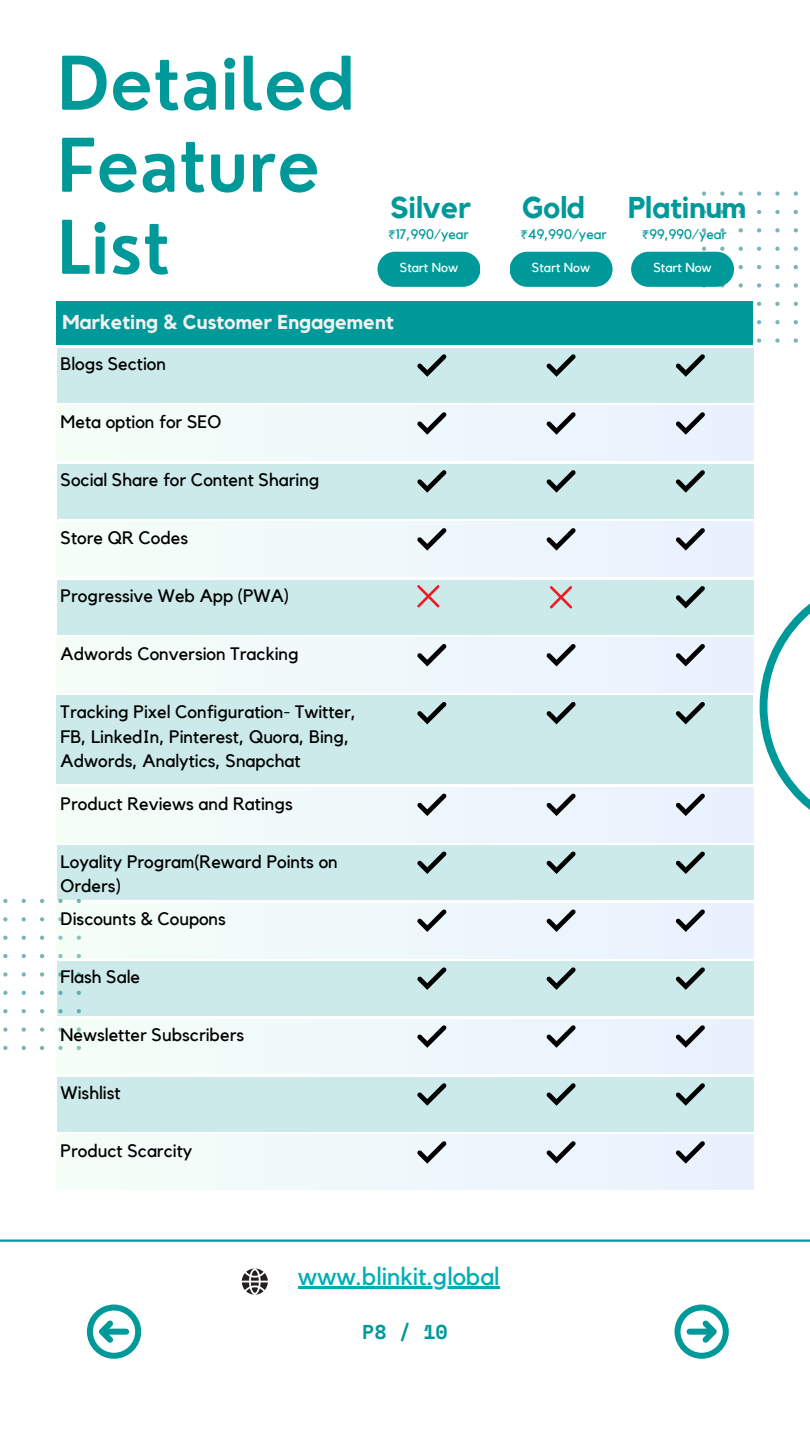
<style>
.page{position:relative;width:810px;height:1440px;background:#fff}
.page>*{position:absolute;margin:0;border:0;box-sizing:border-box;transform-origin:0 0}
.t1{font:600 72.1px/82px "Nourd";color:#099}
.t2{font:700 30px "Kollektif";color:#099}
.t3{font:25px "Kollektif";color:#00adb5}
.t4{font:700 20px "Kollektif";color:#f1f1f1}
.t5{font:700 20px "Space Mono";color:#099}
.t6{font:18px/24.8px "Kollektif";color:#000}
.t7{font:13.9px "Kollektif";color:#099}
.t8{font:13px "Kollektif";color:#fff}
.s1{font-family:"Noto Sans Gurmukhi"}
</style>
<div class="page">
<svg style="left:3px;top:1046px;width:4px;height:4px"></svg>
<svg style="left:3px;top:1027px;width:4px;height:5px"></svg>
<svg style="left:3px;top:1009px;width:4px;height:4px"></svg>
<svg style="left:3px;top:991px;width:4px;height:4px"></svg>
<svg style="left:3px;top:972px;width:4px;height:5px"></svg>
<svg style="left:3px;top:954px;width:4px;height:4px"></svg>
<svg style="left:3px;top:936px;width:4px;height:4px"></svg>
<svg style="left:3px;top:917px;width:4px;height:4px"></svg>
<svg style="left:3px;top:899px;width:4px;height:4px"></svg>
<svg style="left:22px;top:1046px;width:4px;height:4px"></svg>
<svg style="left:22px;top:1027px;width:4px;height:5px"></svg>
<svg style="left:22px;top:1009px;width:4px;height:4px"></svg>
<svg style="left:22px;top:991px;width:4px;height:4px"></svg>
<svg style="left:22px;top:972px;width:4px;height:5px"></svg>
<svg style="left:22px;top:954px;width:4px;height:4px"></svg>
<svg style="left:22px;top:936px;width:4px;height:4px"></svg>
<svg style="left:22px;top:917px;width:4px;height:4px"></svg>
<svg style="left:22px;top:899px;width:4px;height:4px"></svg>
<svg style="left:40px;top:1046px;width:4px;height:4px"></svg>
<svg style="left:40px;top:1027px;width:4px;height:5px"></svg>
<svg style="left:40px;top:1009px;width:4px;height:4px"></svg>
<svg style="left:40px;top:991px;width:4px;height:4px"></svg>
<svg style="left:40px;top:972px;width:4px;height:5px"></svg>
<svg style="left:40px;top:954px;width:4px;height:4px"></svg>
<svg style="left:40px;top:936px;width:4px;height:4px"></svg>
<svg style="left:40px;top:917px;width:4px;height:4px"></svg>
<svg style="left:40px;top:899px;width:4px;height:4px"></svg>
<svg style="left:58px;top:900px;width:5px;height:3px"></svg>
<svg style="left:77px;top:900px;width:4px;height:3px"></svg>
<svg style="left:702px;top:247px;width:4px;height:4px"></svg>
<svg style="left:702px;top:228px;width:4px;height:4px"></svg>
<svg style="left:702px;top:210px;width:4px;height:4px"></svg>
<svg style="left:702px;top:191px;width:4px;height:5px"></svg>
<svg style="left:720px;top:247px;width:5px;height:4px"></svg>
<svg style="left:720px;top:228px;width:5px;height:4px"></svg>
<svg style="left:720px;top:210px;width:5px;height:4px"></svg>
<svg style="left:720px;top:191px;width:5px;height:5px"></svg>
<svg style="left:739px;top:283px;width:4px;height:5px"></svg>
<svg style="left:739px;top:265px;width:4px;height:4px"></svg>
<svg style="left:739px;top:247px;width:4px;height:4px"></svg>
<svg style="left:739px;top:228px;width:4px;height:4px"></svg>
<svg style="left:739px;top:210px;width:4px;height:4px"></svg>
<svg style="left:739px;top:191px;width:4px;height:5px"></svg>
<svg style="left:757px;top:338px;width:4px;height:5px"></svg>
<svg style="left:757px;top:320px;width:4px;height:4px"></svg>
<svg style="left:757px;top:302px;width:4px;height:4px"></svg>
<svg style="left:757px;top:283px;width:4px;height:5px"></svg>
<svg style="left:757px;top:265px;width:4px;height:4px"></svg>
<svg style="left:757px;top:247px;width:4px;height:4px"></svg>
<svg style="left:757px;top:228px;width:4px;height:4px"></svg>
<svg style="left:757px;top:210px;width:4px;height:4px"></svg>
<svg style="left:757px;top:191px;width:4px;height:5px"></svg>
<svg style="left:775px;top:338px;width:5px;height:5px"></svg>
<svg style="left:775px;top:320px;width:5px;height:4px"></svg>
<svg style="left:775px;top:302px;width:5px;height:4px"></svg>
<svg style="left:775px;top:283px;width:5px;height:5px"></svg>
<svg style="left:775px;top:265px;width:5px;height:4px"></svg>
<svg style="left:775px;top:247px;width:5px;height:4px"></svg>
<svg style="left:775px;top:228px;width:5px;height:4px"></svg>
<svg style="left:775px;top:210px;width:5px;height:4px"></svg>
<svg style="left:775px;top:191px;width:5px;height:5px"></svg>
<svg style="left:794px;top:338px;width:4px;height:5px"></svg>
<svg style="left:794px;top:320px;width:4px;height:4px"></svg>
<svg style="left:794px;top:302px;width:4px;height:4px"></svg>
<svg style="left:794px;top:283px;width:4px;height:5px"></svg>
<svg style="left:794px;top:265px;width:4px;height:4px"></svg>
<svg style="left:794px;top:247px;width:4px;height:4px"></svg>
<svg style="left:794px;top:228px;width:4px;height:4px"></svg>
<svg style="left:794px;top:210px;width:4px;height:4px"></svg>
<svg style="left:794px;top:191px;width:4px;height:5px"></svg>
<hr style="left:0;top:1240px;width:810px;height:2px;background:#099">
<svg style="left:675px;top:1305px;width:54px;height:54px"></svg>
<svg style="left:87px;top:1305px;width:54px;height:54px"></svg>
<svg style="left:760px;top:603px;width:50px;height:207px"></svg>
<div style="left:57px;top:301px;width:696px;height:44px;background:#099"></div>
<div style="left:377px;top:252px;width:103px;height:35px;background:#099;border-radius:18px"></div>
<div style="left:57px;top:348px;width:696px;height:55px;background:#cceaea"></div>
<svg style="left:417px;top:354px;width:29px;height:23px"></svg>
<svg style="left:546px;top:354px;width:30px;height:23px"></svg>
<svg style="left:676px;top:354px;width:29px;height:23px"></svg>
<div style="left:510px;top:252px;width:103px;height:35px;background:#099;border-radius:18px"></div>
<div style="left:631px;top:252px;width:103px;height:35px;background:#099;border-radius:18px"></div>
<div style="left:57px;top:406px;width:696px;height:55px;background:#eff8fa"></div>
<svg style="left:417px;top:412px;width:29px;height:23px"></svg>
<svg style="left:546px;top:412px;width:30px;height:23px"></svg>
<svg style="left:676px;top:412px;width:29px;height:23px"></svg>
<div style="left:57px;top:464px;width:696px;height:55px;background:#cceaea"></div>
<svg style="left:417px;top:470px;width:29px;height:22px"></svg>
<svg style="left:546px;top:470px;width:30px;height:22px"></svg>
<svg style="left:676px;top:470px;width:29px;height:22px"></svg>
<div style="left:57px;top:522px;width:696px;height:55px;background:#eff8fa"></div>
<svg style="left:417px;top:528px;width:29px;height:22px"></svg>
<svg style="left:546px;top:528px;width:30px;height:22px"></svg>
<svg style="left:676px;top:528px;width:29px;height:22px"></svg>
<div style="left:57px;top:580px;width:696px;height:55px;background:#cceaea"></div>
<svg style="left:676px;top:586px;width:29px;height:22px"></svg>
<div style="left:57px;top:638px;width:696px;height:55px;background:#eff8fa"></div>
<svg style="left:417px;top:644px;width:29px;height:22px"></svg>
<svg style="left:546px;top:644px;width:30px;height:22px"></svg>
<svg style="left:676px;top:644px;width:29px;height:22px"></svg>
<div style="left:57px;top:696px;width:696px;height:88px;background:#cceaea"></div>
<svg style="left:417px;top:702px;width:29px;height:22px"></svg>
<svg style="left:546px;top:702px;width:30px;height:22px"></svg>
<svg style="left:676px;top:702px;width:29px;height:22px"></svg>
<div style="left:57px;top:787px;width:696px;height:55px;background:#eff8fa"></div>
<svg style="left:417px;top:793px;width:29px;height:23px"></svg>
<svg style="left:546px;top:793px;width:30px;height:23px"></svg>
<svg style="left:676px;top:793px;width:29px;height:23px"></svg>
<div style="left:57px;top:845px;width:696px;height:55px;background:#cceaea"></div>
<svg style="left:417px;top:851px;width:29px;height:23px"></svg>
<svg style="left:546px;top:851px;width:30px;height:23px"></svg>
<svg style="left:676px;top:851px;width:29px;height:23px"></svg>
<div style="left:57px;top:903px;width:696px;height:55px;background:#eff8fa"></div>
<svg style="left:417px;top:909px;width:29px;height:23px"></svg>
<svg style="left:546px;top:909px;width:30px;height:23px"></svg>
<svg style="left:676px;top:909px;width:29px;height:23px"></svg>
<div style="left:57px;top:961px;width:696px;height:55px;background:#cceaea"></div>
<svg style="left:417px;top:967px;width:29px;height:23px"></svg>
<svg style="left:546px;top:967px;width:30px;height:23px"></svg>
<svg style="left:676px;top:967px;width:29px;height:23px"></svg>
<div style="left:57px;top:1019px;width:696px;height:55px;background:#eff8fa"></div>
<svg style="left:417px;top:1025px;width:29px;height:23px"></svg>
<svg style="left:546px;top:1025px;width:30px;height:23px"></svg>
<svg style="left:676px;top:1025px;width:29px;height:23px"></svg>
<div style="left:57px;top:1077px;width:696px;height:55px;background:#cceaea"></div>
<svg style="left:417px;top:1083px;width:29px;height:23px"></svg>
<svg style="left:546px;top:1083px;width:30px;height:23px"></svg>
<svg style="left:676px;top:1083px;width:29px;height:23px"></svg>
<div style="left:57px;top:1135px;width:696px;height:55px;background:#eff8fa"></div>
<svg style="left:417px;top:1141px;width:29px;height:22px"></svg>
<svg style="left:546px;top:1141px;width:30px;height:22px"></svg>
<svg style="left:676px;top:1141px;width:29px;height:22px"></svg>
<svg style="left:242px;top:1269px;width:26px;height:26px"></svg>
<hr style="left:298px;top:1287px;width:202px;height:2px;background:#00adb5">
<svg style="left:417px;top:585px;width:23px;height:22px"></svg>
<svg style="left:550px;top:586px;width:22px;height:22px"></svg>
<p class="t1" style="left:57px;top:42px;width:300px">Detailed<br>Feature<br>List</p>
<p class="t2" style="left:390px;top:194px;width:82px">Silver</p>
<h2 class="t7" style="left:388px;top:228px;width:82px"><span class="s1">₹</span>17,990/year</h2>
<h2 class="t8" style="left:400px;top:261px;width:60px">Start Now</h2>
<h2 class="t4" style="left:62px;top:312px;width:333px">Marketing &amp; Customer Engagement</h2>
<p class="t6" style="left:61px;top:352px;width:107px">Blogs Section</p>
<h6 class="t6" style="left:61px;top:410px;width:162px">Meta option for SEO</h6>
<p class="t6" style="left:61px;top:468px;width:260px">Social Share for Content Sharing</p>
<p class="t6" style="left:61px;top:526px;width:129px">Store QR Codes</p>
<p class="t6" style="left:61px;top:584px;width:230px">Progressive Web App (PWA)</p>
<h6 class="t6" style="left:61px;top:642px;width:240px">Adwords Conversion Tracking</h6>
<p class="t6" style="left:61px;top:700px;width:297px">Tracking Pixel Configuration- Twitter,<br>FB, LinkedIn, Pinterest, Quora, Bing,<br>Adwords, Analytics, Snapchat</p>
<p class="t6" style="left:61px;top:792px;width:234px">Product Reviews and Ratings</p>
<p class="t6" style="left:61px;top:850px;width:279px">Loyality Program(Reward Points on<br>Orders)</p>
<h6 class="t6" style="left:61px;top:908px;width:167px">Discounts &amp; Coupons</h6>
<p class="t6" style="left:61px;top:965px;width:81px">Flash Sale</p>
<p class="t6" style="left:61px;top:1023px;width:185px">Newsletter Subscribers</p>
<p class="t6" style="left:61px;top:1081px;width:61px">Wishlist</p>
<h6 class="t6" style="left:61px;top:1139px;width:133px">Product Scarcity</h6>
<p class="t2" style="left:522px;top:194px;width:64px">Gold</p>
<h5 class="t2" style="left:628px;top:194px;width:120px">Platinum</h5>
<p class="t7" style="left:520px;top:228px;width:88px"><span class="s1">₹</span>49,990/year</p>
<p class="t7" style="left:642px;top:228px;width:87px"><span class="s1">₹</span>99,990/year</p>
<p class="t8" style="left:532px;top:261px;width:60px">Start Now</p>
<p class="t8" style="left:653px;top:261px;width:60px">Start Now</p>
<p class="t3" style="left:298px;top:1265px;width:203px">www.blinkit.global</p>
<h1 class="t5" style="left:362px;top:1317px;width:87px">P8 / 10</h1>
</div>
